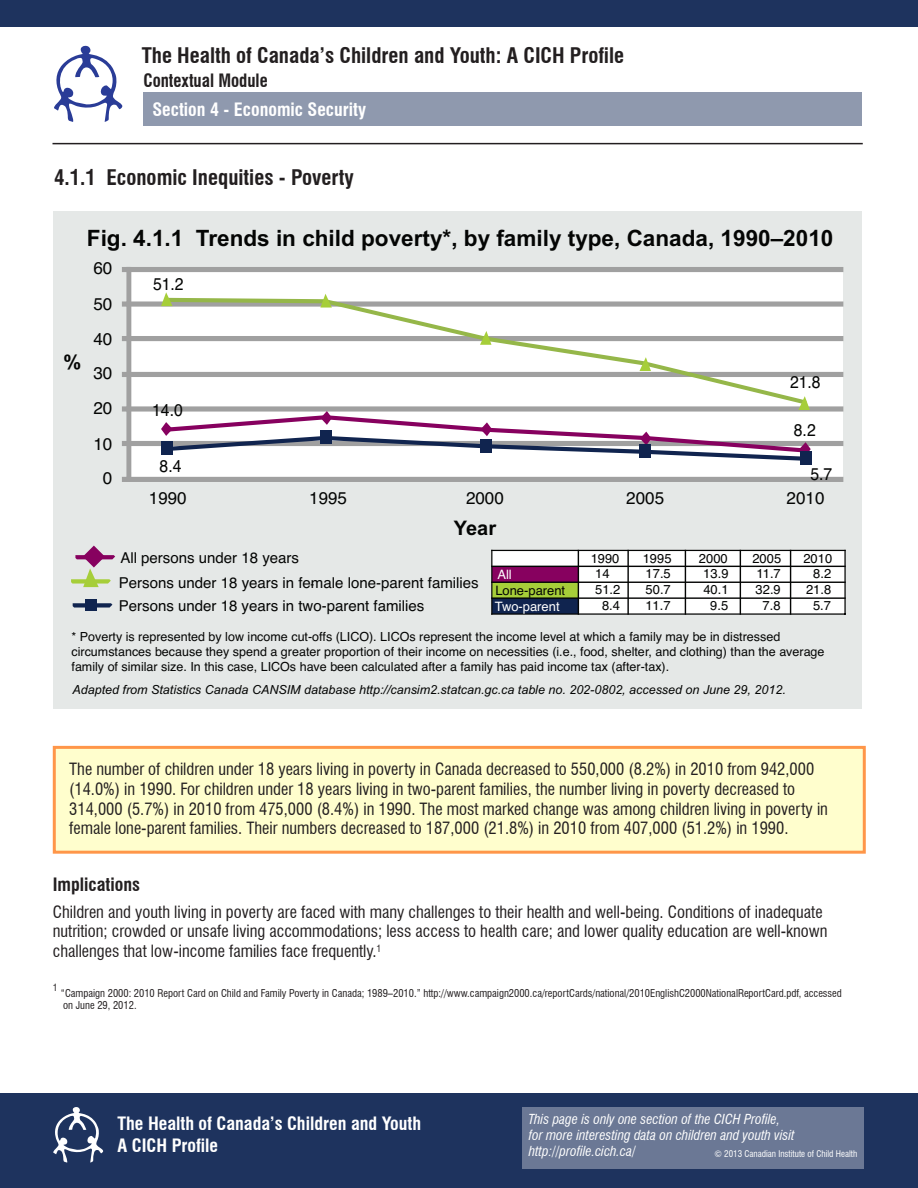
<style>
.page{position:relative;width:918px;height:1188px;background:#fff}
.page>*{position:absolute;margin:0;border:0;box-sizing:border-box;transform-origin:0 0}
.t1{font:700 22.5px "Helvetica";color:#040504}
.NumberHead14{font:700 condensed 21px "Swiss 721 BT";color:#231f20}
.t2{font:700 20.1px "Helvetica";color:#040504}
.t3{font:700 condensed 18px/21.6px "Swiss 721 BT";color:#fff}
.ImplcatHead{font:700 condensed 18px "Swiss 721 BT";color:#231f20;scale:.94 1}
.ImplcatHead-2{font:700 condensed 18px "Swiss 721 BT";color:#231f20}
.t4{font:17.1px "Helvetica";color:#040504}
.t5{font:17.1px "Helvetica";color:#040504;scale:.92 1}
.normal11{font:condensed 16.5px/19.8px "Swiss 721 BT";color:#231f20}
.t6{font:15px/24.6px "Helvetica";color:#040504}
.t7{font:italic condensed 13.5px/16.2px "Swiss 721 BT";color:#fff}
.t8{font:12.9px "Helvetica";color:#040504}
.t9{font:12.9px "Helvetica";color:#fff}
.t10{font:12.45px/15px "Helvetica";color:#040504}
.t11{font:italic 12.45px "Helvetica";color:#040504}
.t12{font:11.4px "Helvetica";color:#040504}
.normal11-2{font:condensed 10.5px/12.6px "Swiss 721 BT";color:#231f20}
.normal11-3{font:condensed 9.6px "Swiss 721 BT";color:#231f20}
.t13{font:condensed 9px "Swiss 721 BT";color:#fff}
</style>
<div class="page">
<div style="left:0;top:1093px;width:918px;height:95px;background:#1e335e"></div>
<svg style="left:53px;top:1107px;width:50px;height:56px"></svg>
<svg style="left:54px;top:46px;width:68px;height:76px"></svg>
<div style="left:522px;top:1107px;width:342px;height:62px;background:#6b7895"></div>
<hr style="left:52px;top:143px;width:811px;height:1px;background:#231f20">
<div style="left:0;top:0;width:918px;height:27px;background:#1e335e"></div>
<div style="left:143px;top:93px;width:719px;height:33px;background:#8f99ae"></div>
<div style="left:53px;top:211px;width:809px;height:498px;background:#e5e8e7"></div>
<svg style="left:73px;top:603px;width:39px;height:5px"></svg>
<div style="left:85px;top:599px;width:12px;height:11px;background:#10244f"></div>
<div style="left:129px;top:269px;width:714px;height:211px;background:#fff"></div>
<div style="left:126px;top:441px;width:717px;height:5px;background:#a0a0a0"></div>
<svg style="left:131px;top:406px;width:712px;height:6px"></svg>
<div style="left:126px;top:372px;width:717px;height:5px;background:#a0a0a0"></div>
<div style="left:126px;top:336px;width:717px;height:5px;background:#a0a0a0"></div>
<svg style="left:131px;top:301px;width:712px;height:6px"></svg>
<div style="left:126px;top:267px;width:717px;height:5px;background:#a0a0a0"></div>
<div style="left:126px;top:267px;width:5px;height:214px;border:4px solid #a0a0a0"></div>
<div style="left:122px;top:477px;width:8px;height:5px;background:#a0a0a0"></div>
<div style="left:122px;top:441px;width:8px;height:5px;background:#a0a0a0"></div>
<svg style="left:122px;top:406px;width:8px;height:6px"></svg>
<div style="left:122px;top:372px;width:8px;height:5px;background:#a0a0a0"></div>
<div style="left:122px;top:336px;width:8px;height:5px;background:#a0a0a0"></div>
<svg style="left:122px;top:301px;width:8px;height:6px"></svg>
<div style="left:122px;top:267px;width:8px;height:5px;background:#a0a0a0"></div>
<div style="left:126px;top:477px;width:717px;height:5px;border:4px solid #a0a0a0"></div>
<div style="left:800px;top:451px;width:12px;height:14px;background:#10244f"></div>
<svg style="left:165px;top:298px;width:642px;height:98px"></svg>
<svg style="left:161px;top:292px;width:12px;height:14px"></svg>
<svg style="left:71px;top:546px;width:44px;height:41px"></svg>
<svg style="left:320px;top:294px;width:12px;height:14px"></svg>
<svg style="left:480px;top:331px;width:12px;height:14px"></svg>
<svg style="left:640px;top:357px;width:11px;height:14px"></svg>
<svg style="left:161px;top:396px;width:650px;height:65px"></svg>
<div style="left:492px;top:550px;width:353px;height:64px;background:#fff"></div>
<div style="left:492px;top:566px;width:86px;height:16px;background:#87015f"></div>
<div style="left:492px;top:582px;width:86px;height:16px;background:#a6ce39"></div>
<div style="left:492px;top:598px;width:86px;height:16px;background:#10244f"></div>
<hr style="left:491px;top:550px;width:1px;height:65px;background:#040504">
<hr style="left:578px;top:550px;width:1px;height:65px;background:#040504">
<hr style="left:627px;top:550px;width:2px;height:65px;background:#040504">
<hr style="left:685px;top:550px;width:1px;height:65px;background:#040504">
<hr style="left:740px;top:550px;width:1px;height:65px;background:#040504">
<hr style="left:790px;top:550px;width:1px;height:65px;background:#040504">
<hr style="left:844px;top:550px;width:2px;height:65px;background:#040504">
<hr style="left:491px;top:613px;width:355px;height:2px;background:#040504">
<hr style="left:491px;top:597px;width:355px;height:2px;background:#040504">
<hr style="left:491px;top:582px;width:355px;height:1px;background:#040504">
<hr style="left:491px;top:566px;width:355px;height:1px;background:#040504">
<hr style="left:491px;top:550px;width:355px;height:1px;background:#040504">
<div style="left:54px;top:747px;width:810px;height:105px;background:#fffecd"></div>
<div style="left:53px;top:746px;width:813px;height:108px;border:3px solid #ff9649"></div>
<p class="NumberHead14" style="left:142px;top:43px;width:484px">The Health of Canada’s Children and Youth: A CICH Profile</p>
<p class="t3" style="left:152px;top:99px;width:215px">Section 4 - Economic Security</p>
<p class="ImplcatHead" style="left:143px;top:70px;width:134px">Contextual Module</p>
<p class="NumberHead14" style="left:54px;top:165px;width:301px">4.1.1 Economic Inequities - Poverty</p>
<p class="t1" style="left:87px;top:230px;width:748px">Fig. 4.1.1 Trends in child poverty*, by family type, Canada, 1990–2010</p>
<p class="t2" style="left:63px;top:355px;width:19px">%</p>
<p class="t4" style="left:93px;top:262px;width:20px">60</p>
<p class="t4" style="left:93px;top:298px;width:20px">50</p>
<p class="t4" style="left:93px;top:332px;width:20px">40</p>
<p class="t5" style="left:153px;top:277px;width:35px">51.2</p>
<p class="t4" style="left:93px;top:367px;width:20px">30</p>
<p class="t4" style="left:93px;top:401px;width:20px">20</p>
<p class="t4" style="left:93px;top:437px;width:20px">10</p>
<p class="t4" style="left:103px;top:472px;width:11px">0</p>
<p class="t5" style="left:152px;top:403px;width:35px">14.0</p>
<p class="t5" style="left:160px;top:459px;width:25px">8.4</p>
<p class="t5" style="left:790px;top:376px;width:35px">21.8</p>
<p class="t5" style="left:794px;top:423px;width:25px">8.2</p>
<p class="t5" style="left:810px;top:467px;width:25px">5.7</p>
<p class="t4" style="left:149px;top:491px;width:39px">1990</p>
<p class="t4" style="left:309px;top:491px;width:39px">1995</p>
<p class="t4" style="left:466px;top:491px;width:39px">2000</p>
<p class="t4" style="left:626px;top:491px;width:39px">2005</p>
<p class="t4" style="left:787px;top:491px;width:39px">2010</p>
<p class="t2" style="left:454px;top:521px;width:44px">Year</p>
<p class="t6" style="left:119px;top:547px;width:361px">All persons under 18 years<br>Persons under 18 years in female lone-parent families</p>
<p class="t12" style="left:311px;top:579px;width:5px">-</p>
<p class="t6" style="left:119px;top:595px;width:307px">Persons under 18 years in two-parent families</p>
<p class="t8" style="left:591px;top:553px;width:30px">1990</p>
<p class="t8" style="left:643px;top:553px;width:30px">1995</p>
<p class="t8" style="left:752px;top:554px;width:30px">2005</p>
<p class="t8" style="left:803px;top:554px;width:30px">2010</p>
<p class="t8" style="left:699px;top:554px;width:30px">2000</p>
<p class="t9" style="left:497px;top:569px;width:16px">All</p>
<p class="t8" style="left:595px;top:569px;width:16px">14</p>
<p class="t8" style="left:646px;top:569px;width:27px">17.5</p>
<p class="t8" style="left:703px;top:569px;width:27px">13.9</p>
<p class="t8" style="left:757px;top:569px;width:26px">11.7</p>
<p class="t8" style="left:813px;top:569px;width:20px">8.2</p>
<p class="t8" style="left:602px;top:601px;width:20px">8.4</p>
<p class="t8" style="left:645px;top:601px;width:27px">11.7</p>
<p class="t8" style="left:710px;top:600px;width:20px">9.5</p>
<p class="t8" style="left:763px;top:601px;width:20px">7.8</p>
<p class="t8" style="left:813px;top:601px;width:20px">5.7</p>
<p class="t8" style="left:495px;top:586px;width:71px">Lone-parent</p>
<p class="t8" style="left:595px;top:585px;width:27px">51.2</p>
<p class="t8" style="left:646px;top:585px;width:27px">50.7</p>
<p class="t8" style="left:703px;top:585px;width:27px">40.1</p>
<p class="t8" style="left:756px;top:585px;width:27px">32.9</p>
<p class="t8" style="left:806px;top:585px;width:27px">21.8</p>
<p class="t9" style="left:495px;top:601px;width:66px">Two-parent</p>
<p class="t10" style="left:72px;top:630px;width:755px">* Poverty is represented by low income cut-offs (LICO). LICOs represent the income level at which a family may be in distressed circumstances because they spend a greater proportion of their income on necessities (i.e., food, shelter, and clothing) than the average family of similar size. In this case, LICOs have been calculated after a family has paid income tax (after-tax).</p>
<p class="t11" style="left:73px;top:685px;width:715px">Adapted from Statistics Canada CANSIM database http://cansim2.statcan.gc.ca table no. 202-0802, accessed on June 29, 2012.</p>
<p class="normal11" style="left:69px;top:759px;width:760px">The number of children under 18 years living in poverty in Canada decreased to 550,000 (8.2%) in 2010 from 942,000 (14.0%) in 1990. For children under 18 years living in two-parent families, the number living in poverty decreased to 314,000 (5.7%) in 2010 from 475,000 (8.4%) in 1990. The most marked change was among children living in poverty in female lone-parent families. Their numbers decreased to 187,000 (21.8%) in 2010 from 407,000 (51.2%) in 1990.</p>
<p class="ImplcatHead-2" style="left:53px;top:874px;width:89px">Implications</p>
<p class="normal11" style="left:53px;top:902px;width:776px">Children and youth living in poverty are faced with many challenges to their health and well-being. Conditions of inadequate nutrition; crowded or unsafe living accommodations; less access to health care; and lower quality education are well-known challenges that low-income families face frequently.<sup>1</sup></p>
<p class="normal11-3" style="left:53px;top:982px;width:6px">1</p>
<p class="normal11-2" style="left:61px;top:987px;width:782px">“Campaign 2000: 2010 Report Card on Child and Family Poverty in Canada; 1989–2010.” http://www.campaign2000.ca/reportCards/national/2010EnglishC2000NationalReportCard.pdf, accessed on June 29, 2012.</p>
<p class="t3" style="left:118px;top:1113px;width:305px">The Health of Canada’s Children and Youth<br>A CICH Profile</p>
<p class="t7" style="left:529px;top:1111px;width:267px">This page is only one section of the CICH Profile, for more interesting data on children and youth visit http://profile.cich.ca/</p>
<p class="t13" style="left:715px;top:1149px;width:144px">© 2013 Canadian Institute of Child Health</p>
</div>
